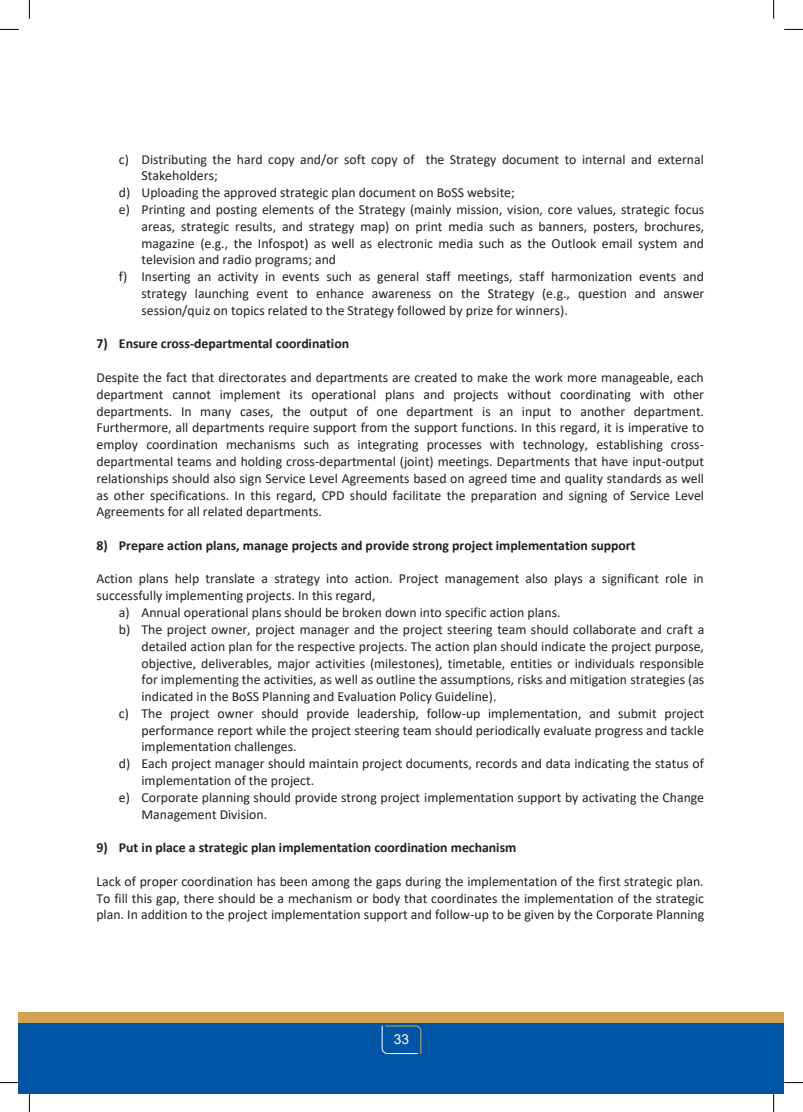
<style>
.page{position:relative;width:803px;height:1112px;background:#fff}
.page>*{position:absolute;margin:0;border:0;box-sizing:border-box;transform-origin:0 0}
.t1{font:13.75px/16.8px "Calibri";color:#231f20;text-align:justify}
.t2{font:700 13.75px "Calibri";color:#231f20}
.t3{font:13.75px "Arial";color:#fff}
</style>
<div class="page">
<div style="left:29px;top:1021px;width:755px;height:71px;background:#0054a6"></div>
<div style="left:29px;top:1011px;width:755px;height:10px;background:#d0a452"></div>
<div style="left:19px;top:1021px;width:10px;height:71px;background:#0054a6"></div>
<div style="left:19px;top:1011px;width:10px;height:10px;background:#d0a452"></div>
<svg style="left:381px;top:1025px;width:41px;height:29px"></svg>
<svg style="left:0;top:29px;width:19px;height:1px"></svg>
<svg style="left:784px;top:29px;width:19px;height:1px"></svg>
<svg style="left:0;top:1081px;width:19px;height:2px"></svg>
<svg style="left:784px;top:1082px;width:19px;height:1px"></svg>
<svg style="left:29px;top:0;width:1px;height:19px"></svg>
<svg style="left:29px;top:1092px;width:1px;height:19px"></svg>
<svg style="left:773px;top:0;width:1px;height:19px"></svg>
<svg style="left:773px;top:1092px;width:1px;height:19px"></svg>
<p class="t1" style="left:119px;top:150px;width:586px">c) Distributing the hard copy and/or soft copy of the Strategy document to internal and external</p>
<p class="t1" style="left:141px;top:167px;width:78px">Stakeholders;</p>
<p class="t1" style="left:119px;top:184px;width:397px">d) Uploading the approved strategic plan document on BoSS website;</p>
<p class="t1" style="left:119px;top:201px;width:587px">e) Printing and posting elements of the Strategy (mainly mission, vision, core values, strategic focus</p>
<p class="t1" style="left:141px;top:217px;width:564px">areas, strategic results, and strategy map) on print media such as banners, posters, brochures,</p>
<p class="t1" style="left:141px;top:234px;width:564px">magazine (e.g., the Infospot) as well as electronic media such as the Outlook email system and</p>
<p class="t1" style="left:141px;top:251px;width:196px">television and radio programs; and</p>
<p class="t1" style="left:119px;top:268px;width:587px">f) Inserting an activity in events such as general staff meetings, staff harmonization events and</p>
<p class="t1" style="left:141px;top:284px;width:564px">strategy launching event to enhance awareness on the Strategy (e.g., question and answer</p>
<p class="t1" style="left:141px;top:301px;width:428px">session/quiz on topics related to the Strategy followed by prize for winners).</p>
<p class="t2" style="left:96px;top:334px;width:254px">7) Ensure cross-departmental coordination</p>
<p class="t1" style="left:96px;top:368px;width:609px">Despite the fact that directorates and departments are created to make the work more manageable, each department cannot implement its operational plans and projects without coordinating with other departments. In many cases, the output of one department is an input to another department.<br>Furthermore, all departments require support from the support functions. In this regard, it is imperative to employ coordination mechanisms such as integrating processes with technology, establishing cross&shy;departmental teams and holding cross-departmental (joint) meetings. Departments that have input-output relationships should also sign Service Level Agreements based on agreed time and quality standards as well as other specifications. In this regard, CPD should facilitate the preparation and signing of Service Level Agreements for all related departments.</p>
<p class="t2" style="left:96px;top:535px;width:541px">8) Prepare action plans, manage projects and provide strong project implementation support</p>
<p class="t1" style="left:96px;top:570px;width:609px">Action plans help translate a strategy into action. Project management also plays a significant role in</p>
<p class="t1" style="left:96px;top:587px;width:281px">successfully implementing projects. In this regard,</p>
<p class="t1" style="left:119px;top:603px;width:443px">a) Annual operational plans should be broken down into specific action plans.</p>
<p class="t1" style="left:119px;top:620px;width:587px">b) The project owner, project manager and the project steering team should collaborate and craft a</p>
<p class="t1" style="left:141px;top:637px;width:564px">detailed action plan for the respective projects. The action plan should indicate the project purpose,</p>
<p class="t1" style="left:141px;top:654px;width:564px">objective, deliverables, major activities (milestones), timetable, entities or individuals responsible</p>
<p class="t1" style="left:141px;top:671px;width:564px">for implementing the activities, as well as outline the assumptions, risks and mitigation strategies (as</p>
<p class="t1" style="left:141px;top:687px;width:356px">indicated in the BoSS Planning and Evaluation Policy Guideline).</p>
<p class="t1" style="left:119px;top:704px;width:587px">c) The project owner should provide leadership, follow-up implementation, and submit project</p>
<p class="t1" style="left:141px;top:721px;width:564px">performance report while the project steering team should periodically evaluate progress and tackle</p>
<p class="t1" style="left:141px;top:738px;width:157px">implementation challenges.</p>
<p class="t1" style="left:119px;top:754px;width:587px">d) Each project manager should maintain project documents, records and data indicating the status of</p>
<p class="t1" style="left:141px;top:771px;width:174px">implementation of the project.</p>
<p class="t1" style="left:119px;top:788px;width:587px">e) Corporate planning should provide strong project implementation support by activating the Change</p>
<p class="t1" style="left:141px;top:805px;width:127px">Management Division.</p>
<p class="t2" style="left:96px;top:837px;width:421px">9) Put in place a strategic plan implementation coordination mechanism</p>
<p class="t1" style="left:96px;top:872px;width:609px">Lack of proper coordination has been among the gaps during the implementation of the first strategic plan.<br>To fill this gap, there should be a mechanism or body that coordinates the implementation of the strategic plan. In addition to the project implementation support and follow-up to be given by the Corporate Planning</p>
<p class="t3" style="left:394px;top:1029px;width:17px">33</p>
</div>
